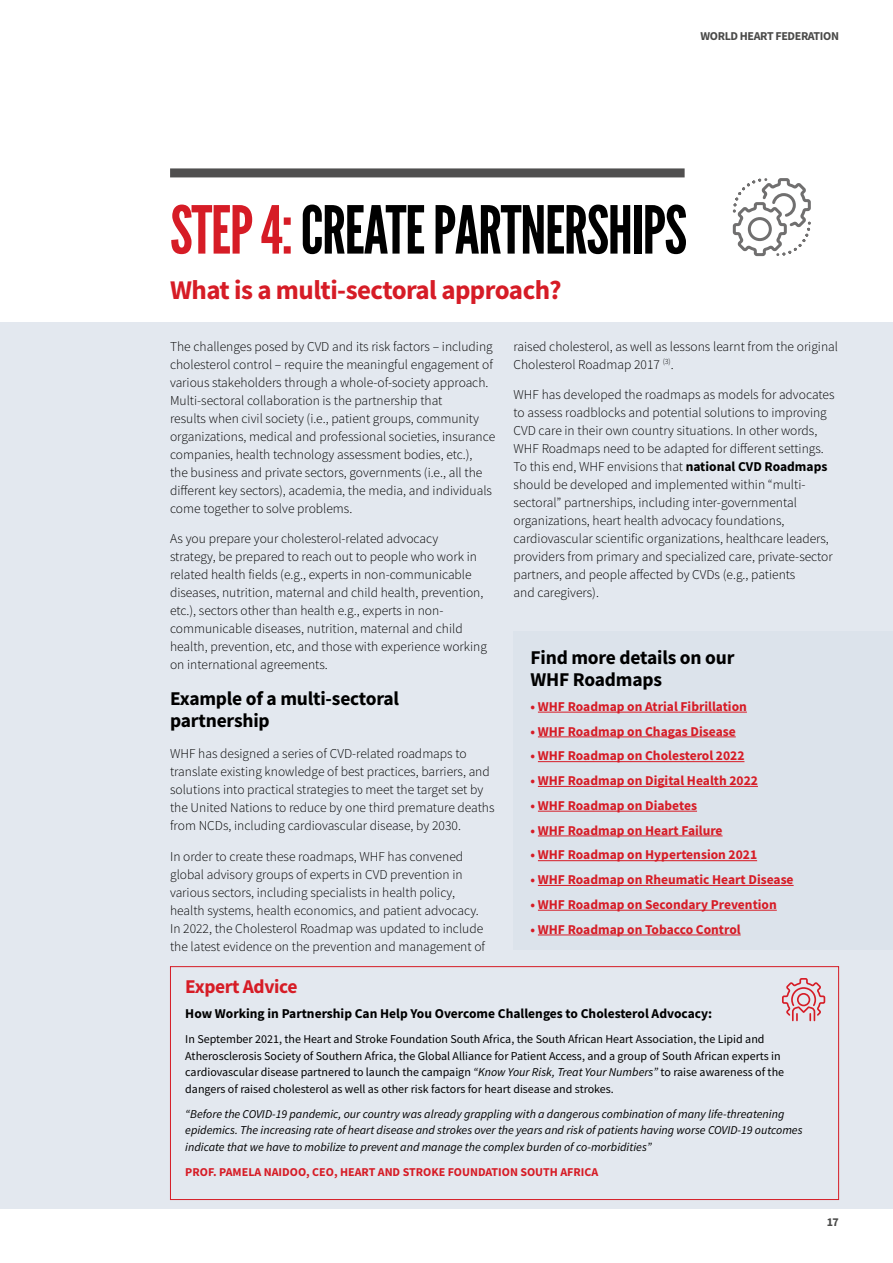
<style>
.page{position:relative;width:893px;height:1263px;background:#fff}
.page>*{position:absolute;margin:0;border:0;box-sizing:border-box;transform-origin:0 0}
.t1{font:66px "League Gothic";letter-spacing:-.02em;color:#000}
.t2{font:700 27px "Source Sans Pro";letter-spacing:-.02em;color:#d61c26}
.t3{font:700 19.5px/22.5px "Source Sans Pro";letter-spacing:-.01em;color:#000}
.t4{font:700 19.5px "Source Sans Pro";letter-spacing:-.02em;color:#d61c26}
.t5{font:300 13.5px/18px "Source Sans Pro";color:#000}
.t6{font:700 13.5px "Source Sans Pro";color:#d61c26}
.t7{font:700 13.5px "Source Sans Pro";color:#000}
.t8{font:12px/16.5px "Source Sans Pro";color:#000}
.t9{font:italic 12px/16.5px "Source Sans Pro";color:#000}
.t10{font:700 12px "Source Sans Pro";color:#d61c26}
.t11{font:700 12px "Source Sans Pro";letter-spacing:-.03em;color:#4a4a49}
.s1{color:#d61c26}
.s2{font-weight:700}
.s3{font-style:italic}
</style>
<div class="page">
<div style="left:0;top:322px;width:893px;height:887px;background:#e3e8ef"></div>
<div style="left:170px;top:168px;width:515px;height:9px;background:#504f4f"></div>
<svg style="left:732px;top:178px;width:79px;height:79px"></svg>
<div style="left:170px;top:966px;width:669px;height:234px;border:1px solid #d61c26"></div>
<svg style="left:782px;top:978px;width:44px;height:44px"></svg>
<div style="left:513px;top:631px;width:380px;height:319px;background:#dce3eb"></div>
<hr style="left:538px;top:712px;width:209px;height:1px;background:#d61c26">
<hr style="left:538px;top:736px;width:198px;height:1px;background:#d61c26">
<hr style="left:538px;top:761px;width:206px;height:1px;background:#d61c26">
<hr style="left:538px;top:786px;width:220px;height:1px;background:#d61c26">
<hr style="left:538px;top:811px;width:159px;height:1px;background:#d61c26">
<hr style="left:538px;top:835px;width:185px;height:1px;background:#d61c26">
<hr style="left:538px;top:860px;width:219px;height:1px;background:#d61c26">
<hr style="left:538px;top:885px;width:256px;height:1px;background:#d61c26">
<hr style="left:538px;top:910px;width:239px;height:1px;background:#d61c26">
<hr style="left:538px;top:935px;width:203px;height:1px;background:#d61c26">
<p class="t11" style="left:700px;top:28px;width:140px">WORLD HEART FEDERATION</p>
<h1 class="t1" style="left:170px;top:191px;width:519px"><span class="s1">STEP 4:</span> CREATE PARTNERSHIPS</h1>
<h2 class="t2" style="left:170px;top:272px;width:393px">What is a multi-sectoral approach?</h2>
<p class="t5" style="left:170px;top:337px;width:327px">The challenges posed by CVD and its risk factors – including cholesterol control – require the meaningful engagement of various stakeholders through a whole-of-society approach.<br>Multi-sectoral collaboration is the partnership that<br>results when civil society (i.e., patient groups, community organizations, medical and professional societies, insurance companies, health technology assessment bodies, etc.),<br>the business and private sectors, governments (i.e., all the different key sectors), academia, the media, and individuals come together to solve problems.</p>
<p class="t5" style="left:170px;top:530px;width:318px">As you prepare your cholesterol-related advocacy strategy, be prepared to reach out to people who work in related health fields (e.g., experts in non-communicable diseases, nutrition, maternal and child health, prevention, etc.), sectors other than health e.g., experts in non&shy;communicable diseases, nutrition, maternal and child health, prevention, etc, and those with experience working on international agreements.</p>
<h3 class="t3" style="left:170px;top:687px;width:231px">Example of a multi-sectoral partnership</h3>
<p class="t5" style="left:170px;top:744px;width:326px">WHF has designed a series of CVD-related roadmaps to translate existing knowledge of best practices, barriers, and solutions into practical strategies to meet the target set by the United Nations to reduce by one third premature deaths from NCDs, including cardiovascular disease, by 2030.</p>
<p class="t5" style="left:170px;top:847px;width:317px">In order to create these roadmaps, WHF has convened global advisory groups of experts in CVD prevention in various sectors, including specialists in health policy, health systems, health economics, and patient advocacy.<br>In 2022, the Cholesterol Roadmap was updated to include the latest evidence on the prevention and management of</p>
<p class="t5" style="left:513px;top:337px;width:326px">raised cholesterol, as well as lessons learnt from the original<br>Cholesterol Roadmap 2017 <sup>(3)</sup>.</p>
<p class="t5" style="left:514px;top:386px;width:322px">WHF has developed the roadmaps as models for advocates to assess roadblocks and potential solutions to improving CVD care in their own country situations. In other words, WHF Roadmaps need to be adapted for different settings.<br>To this end, WHF envisions that <span class="s2">national CVD Roadmaps </span>should be developed and implemented within “multi&shy;sectoral” partnerships, including inter-governmental organizations, heart health advocacy foundations, cardiovascular scientific organizations, healthcare leaders, providers from primary and specialized care, private-sector partners, and people affected by CVDs (e.g., patients<br>and caregivers).</p>
<h3 class="t3" style="left:531px;top:645px;width:205px">Find more details on our<br>WHF Roadmaps</h3>
<p class="t6" style="left:531px;top:697px;width:218px">• WHF Roadmap on Atrial Fibrillation</p>
<p class="t6" style="left:531px;top:722px;width:207px">• WHF Roadmap on Chagas Disease</p>
<p class="t6" style="left:531px;top:747px;width:215px">• WHF Roadmap on Cholesterol 2022</p>
<p class="t6" style="left:531px;top:771px;width:229px">• WHF Roadmap on Digital Health 2022</p>
<p class="t6" style="left:531px;top:796px;width:168px">• WHF Roadmap on Diabetes</p>
<p class="t6" style="left:531px;top:821px;width:194px">• WHF Roadmap on Heart Failure</p>
<p class="t6" style="left:531px;top:846px;width:228px">• WHF Roadmap on Hypertension 2021</p>
<p class="t6" style="left:531px;top:870px;width:265px">• WHF Roadmap on Rheumatic Heart Disease</p>
<p class="t6" style="left:531px;top:895px;width:248px">• WHF Roadmap on Secondary Prevention</p>
<p class="t6" style="left:531px;top:920px;width:212px">• WHF Roadmap on Tobacco Control</p>
<h3 class="t4" style="left:185px;top:973px;width:114px">Expert Advice</h3>
<p class="t7" style="left:185px;top:1005px;width:528px">How Working in Partnership Can Help You Overcome Challenges to Cholesterol Advocacy:</p>
<p class="t8" style="left:185px;top:1031px;width:600px">In September 2021, the Heart and Stroke Foundation South Africa, the South African Heart Association, the Lipid and Atherosclerosis Society of Southern Africa, the Global Alliance for Patient Access, and a group of South African experts in cardiovascular disease partnered to launch the campaign <span class="s3">“Know Your Risk, Treat Your Numbers”</span> to raise awareness of the dangers of raised cholesterol as well as other risk factors for heart disease and strokes.</p>
<p class="t9" style="left:185px;top:1105px;width:619px">“Before the COVID-19 pandemic, our country was already grappling with a dangerous combination of many life-threatening epidemics. The increasing rate of heart disease and strokes over the years and risk of patients having worse COVID-19 outcomes indicate that we have to mobilize to prevent and manage the complex burden of co-morbidities”</p>
<p class="t10" style="left:185px;top:1164px;width:415px">PROF. PAMELA NAIDOO, CEO, HEART AND STROKE FOUNDATION SOUTH AFRICA</p>
<p class="t11" style="left:827px;top:1214px;width:14px">17</p>
</div>
